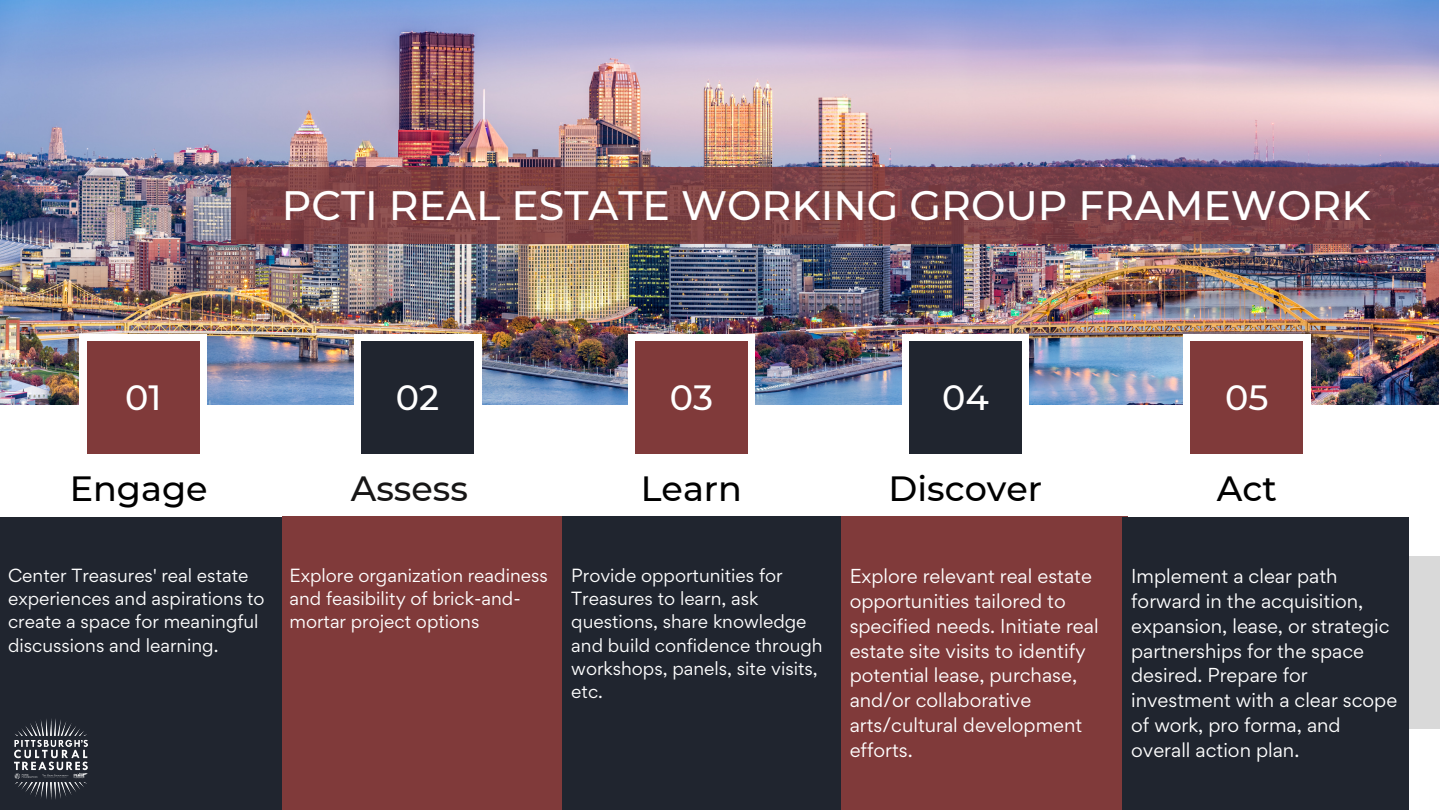
<style>
.page{position:relative;width:1440px;height:810px;background:#fff}
.page>*{position:absolute;margin:0;border:0;box-sizing:border-box;transform-origin:0 0}
.t1{font:500 41px "Montserrat";color:#fff}
.t2{font:500 35px "Montserrat";color:#000}
.t3{font:500 35px "Montserrat";color:#fff}
.t4{font:500 35px "Montserrat";color:#171616}
.t5{font:18px/24.8px "Gordita";color:#fff}
.t6{font:17px/23.2px "Gordita";color:#fff}
</style>
<div class="page">
<div style="left:1404px;top:556px;width:36px;height:173px;background:#d9d9d9"></div>
<img style="left:0;top:0;width:1439px;height:405px">
<div style="left:80px;top:334px;width:127px;height:127px;background:#fff"></div>
<div style="left:87px;top:342px;width:112px;height:111px;background:#803a3a"></div>
<div style="left:354px;top:334px;width:127px;height:127px;background:#fff"></div>
<div style="left:362px;top:342px;width:112px;height:111px;background:#20252f"></div>
<div style="left:628px;top:334px;width:127px;height:127px;background:#fff"></div>
<div style="left:636px;top:342px;width:111px;height:111px;background:#803a3a"></div>
<div style="left:282px;top:517px;width:281px;height:293px;background:#803a3a"></div>
<div style="left:0;top:517px;width:282px;height:293px;background:#20252f"></div>
<div style="left:841px;top:517px;width:286px;height:293px;background:#803a3a"></div>
<div style="left:562px;top:517px;width:279px;height:293px;background:#20252f"></div>
<div style="left:1122px;top:517px;width:287px;height:293px;background:#20252f"></div>
<div style="left:902px;top:334px;width:127px;height:127px;background:#fff"></div>
<div style="left:909px;top:342px;width:112px;height:111px;background:#20252f"></div>
<div style="left:1183px;top:334px;width:127px;height:127px;background:#fff"></div>
<div style="left:1191px;top:342px;width:112px;height:111px;background:#803a3a"></div>
<svg style="left:231px;top:167px;width:1208px;height:77px;background:#7b4044"></svg>
<img style="left:15px;top:719px;width:73px;height:81px">
<h1 class="t1" style="left:282px;top:181px;width:1091px">PCTI REAL ESTATE WORKING GROUP FRAMEWORK</h1>
<h2 class="t3" style="left:125px;top:376px;width:38px">01</h2>
<h2 class="t3" style="left:396px;top:376px;width:45px">02</h2>
<h2 class="t3" style="left:670px;top:376px;width:45px">03</h2>
<h2 class="t3" style="left:942px;top:376px;width:48px">04</h2>
<h2 class="t3" style="left:1225px;top:376px;width:45px">05</h2>
<h2 class="t2" style="left:70px;top:467px;width:139px">Engage</h2>
<h2 class="t2" style="left:889px;top:467px;width:155px">Discover</h2>
<h2 class="t2" style="left:1217px;top:467px;width:62px">Act</h2>
<h2 class="t4" style="left:351px;top:467px;width:119px">Assess</h2>
<h2 class="t2" style="left:641px;top:467px;width:103px">Learn</h2>
<p class="t6" style="left:8px;top:564px;width:258px">Center Treasures' real estate experiences and aspirations to create a space for meaningful discussions and learning.</p>
<p class="t6" style="left:289px;top:564px;width:260px">Explore organization readiness and feasibility of brick-and&shy;mortar project options</p>
<p class="t6" style="left:571px;top:564px;width:253px">Provide opportunities for<br>Treasures to learn, ask questions, share knowledge and build confidence through workshops, panels, site visits, etc.</p>
<p class="t5" style="left:1131px;top:564px;width:268px">Implement a clear path forward in the acquisition, expansion, lease, or strategic partnerships for the space desired. Prepare for investment with a clear scope of work, pro forma, and overall action plan.</p>
<p class="t5" style="left:850px;top:564px;width:250px">Explore relevant real estate opportunities tailored to specified needs. Initiate real estate site visits to identify potential lease, purchase, and/or collaborative arts/cultural development efforts.</p>
</div>
